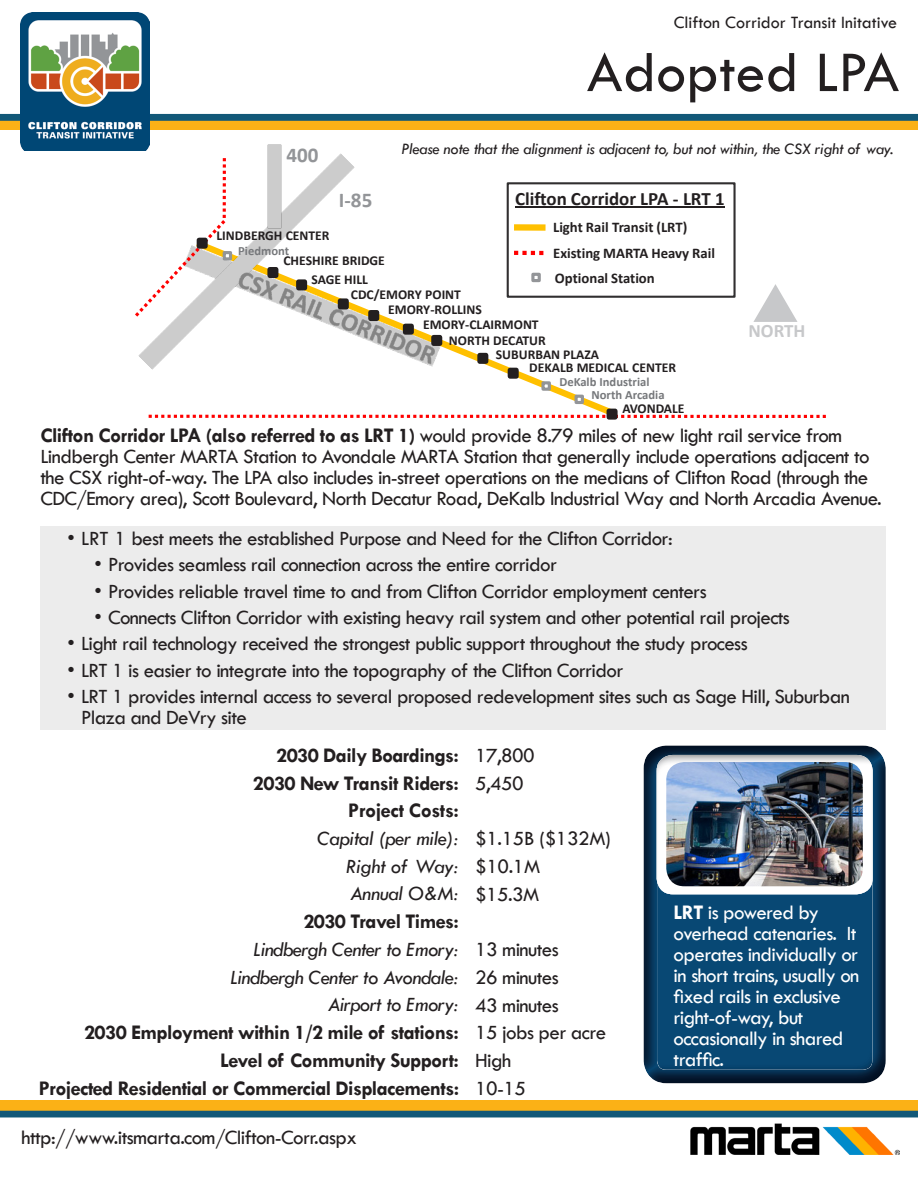
<style>
.page{position:relative;width:918px;height:1188px;background:#fff}
.page>*{position:absolute;margin:0;border:0;box-sizing:border-box;transform-origin:0 0}
.t1{font:60px "Tw Cen";color:#231f20}
.t2{font:21px/27.8px "Tw Cen";letter-spacing:-.03em;color:#231f20}
.t3{font:700 21px/27.8px "Tw Cen";letter-spacing:-.03em;color:#231f20;text-align:right}
.t4{font:21px/21px "Tw Cen";letter-spacing:-.03em;color:#fff}
.t5{font:italic 21px/27.8px "Tw Cen";letter-spacing:-.03em;color:#231f20;text-align:justify}
.t6{font:700 21px "Calibri";color:#939598}
.t7{font:700 18.9px "Calibri";color:#231f20}
.t8{font:700 18.9px "Calibri";color:#c7c8ca}
.t9{font:18px "Tw Cen";color:#231f20}
.t10{font:italic 16.5px "Tw Cen";letter-spacing:-.02em;color:#231f20}
.t11{font:700 14.7px/25.2px "Calibri";color:#231f20}
.t12{font:700 13.65px/16.4px "Calibri";color:#231f20}
.t13{font:700 12.6px/12.8px "Calibri";color:#76787b}
.s1{font-weight:700}
</style>
<div class="page">
<div style="left:1px;top:117px;width:917px;height:13px;background:#fbb116"></div>
<div style="left:0;top:1100px;width:918px;height:12px;background:#fbb116"></div>
<div style="left:0;top:1111px;width:918px;height:6px;background:#125878"></div>
<img style="left:691px;top:1123px;width:209px;height:31px">
<svg style="left:0;top:114px;width:918px;height:7px"></svg>
<div style="left:40px;top:527px;width:846px;height:203px;background:#ececec"></div>
<svg style="left:467px;top:235px;width:149px;height:184px"></svg>
<svg style="left:753px;top:284px;width:45px;height:38px"></svg>
<div style="left:507px;top:182px;width:229px;height:116px;border:2px solid #312f30"></div>
<div style="left:514px;top:224px;width:32px;height:7px;background:#ffc000"></div>
<svg style="left:514px;top:251px;width:32px;height:4px"></svg>
<hr style="left:515px;top:206px;width:210px;height:2px;background:#231f20">
<img style="left:138px;top:154px;width:216px;height:216px">
<img style="left:267px;top:145px;width:15px;height:75px">
<svg style="left:135px;top:158px;width:94px;height:162px"></svg>
<div style="left:197px;top:238px;width:11px;height:11px;border:5px solid #231f20"></div>
<div style="left:477px;top:353px;width:11px;height:11px;border:5px solid #231f20"></div>
<div style="left:508px;top:368px;width:11px;height:11px;border:5px solid #231f20"></div>
<svg style="left:149px;top:411px;width:677px;height:7px"></svg>
<div style="left:607px;top:409px;width:11px;height:11px;border:5px solid #231f20"></div>
<div style="left:533px;top:274px;width:6px;height:7px;background:#fff"></div>
<div style="left:531px;top:273px;width:10px;height:9px;border:3px solid #939598"></div>
<img style="left:215px;top:220px;width:252px;height:150px">
<div style="left:541px;top:381px;width:10px;height:10px;border:3px solid #939598"></div>
<div style="left:575px;top:395px;width:9px;height:9px;border:3px solid #939598"></div>
<img style="left:20px;top:13px;width:129px;height:138px">
<div style="left:641px;top:744px;width:246px;height:340px;background:#231f20;opacity:.5"></div>
<p class="t9" style="left:674px;top:11px;width:225px">Clifton Corridor Transit Initative</p>
<p class="t6" style="left:286px;top:142px;width:34px">400</p>
<p class="t6" style="left:339px;top:187px;width:35px">I-85</p>
<p class="t12" style="left:216px;top:227px;width:115px">LINDBERGH CENTER</p>
<p class="t12" style="left:311px;top:271px;width:58px">SAGE HILL</p>
<p class="t13" style="left:238px;top:244px;width:52px">Piedmont</p>
<p class="t12" style="left:283px;top:252px;width:103px">CHESHIRE BRIDGE</p>
<h1 class="t1" style="left:587px;top:36px;width:314px">Adopted LPA</h1>
<p class="t10" style="left:401px;top:139px;width:494px">Please note that the alignment is adjacent to, but not within, the CSX right of way.</p>
<p class="t7" style="left:515px;top:187px;width:211px">Clifton Corridor LPA - LRT 1</p>
<p class="t11" style="left:553px;top:214px;width:164px">Light Rail Transit (LRT)<br>Existing MARTA Heavy Rail</p>
<p class="t11" style="left:555px;top:265px;width:102px">Optional Station</p>
<p class="t12" style="left:351px;top:286px;width:112px">CDC/EMORY POINT</p>
<p class="t12" style="left:388px;top:301px;width:95px">EMORY-ROLLINS</p>
<p class="t12" style="left:449px;top:315px;width:98px;text-indent:-26px">EMORY-CLAIRMONT<br>NORTH DECATUR</p>
<p class="t12" style="left:496px;top:346px;width:105px">SUBURBAN PLAZA</p>
<p class="t12" style="left:529px;top:358px;width:148px">DEKALB MEDICAL CENTER</p>
<p class="t13" style="left:592px;top:375px;width:75px;text-indent:-32px">DeKalb Industrial<br>North Arcadia</p>
<p class="t12" style="left:622px;top:400px;width:64px">AVONDALE</p>
<p class="t8" style="left:748px;top:319px;width:58px">NORTH</p>
<p class="t2" style="left:40px;top:425px;width:843px;line-height:21px"><span class="s1">Clifton Corridor LPA (also referred to as LRT 1)</span> would provide 8.79 miles of new light rail service from Lindbergh Center MARTA Station to Avondale MARTA Station that generally include operations adjacent to the CSX right-of-way. The LPA also includes in-street operations on the medians of Clifton Road (through the CDC/Emory area), Scott Boulevard, North Decatur Road, DeKalb Industrial Way and North Arcadia Avenue.</p>
<p class="t2" style="left:68px;top:524px;width:607px">• LRT 1 best meets the established Purpose and Need for the Clifton Corridor:</p>
<p class="t2" style="left:95px;top:551px;width:464px">• Provides seamless rail connection across the entire corridor</p>
<p class="t2" style="left:95px;top:577px;width:614px">• Provides reliable travel time to and from Clifton Corridor employment centers</p>
<p class="t2" style="left:95px;top:604px;width:697px">• Connects Clifton Corridor with existing heavy rail system and other potential rail projects</p>
<p class="t2" style="left:68px;top:630px;width:682px">• Light rail technology received the strongest public support throughout the study process</p>
<p class="t2" style="left:68px;top:656px;width:557px">• LRT 1 is easier to integrate into the topography of the Clifton Corridor</p>
<p class="t2" style="left:81px;top:686px;width:771px;line-height:21px;text-indent:-14px">• LRT 1 provides internal access to several proposed redevelopment sites such as Sage Hill, Suburban<br>Plaza and DeVry site</p>
<p class="t3" style="left:253px;top:741px;width:208px">2030 Daily Boardings:<br>2030 New Transit Riders:<br>Project Costs:</p>
<p class="t5" style="left:346px;top:824px;width:115px;text-indent:-29px">Capital (per mile):<br>Right of Way:<br>Annual O&amp;M:</p>
<p class="t3" style="left:303px;top:907px;width:157px">2030 Travel Times:</p>
<p class="t5" style="left:230px;top:935px;width:230px;text-align:right">Lindbergh Center to Emory:<br>Lindbergh Center to Avondale:<br>Airport to Emory:</p>
<p class="t3" style="left:39px;top:1018px;width:422px">2030 Employment within 1/2 mile of stations:<br>Level of Community Support:<br>Projected Residential or Commercial Displacements:</p>
<p class="t2" style="left:22px;top:1123px;width:337px">http://www.itsmarta.com/Clifton-Corr.aspx</p>
<p class="t2" style="left:475px;top:741px;width:61px">17,800<br>5,450</p>
<p class="t2" style="left:475px;top:824px;width:137px">$1.15B ($132M) $10.1M<br>$15.3M</p>
<p class="t2" style="left:475px;top:935px;width:133px">13 minutes<br>26 minutes<br>43 minutes<br>15 jobs per acre<br>High<br>10-15</p>
<p class="t4" style="left:674px;top:902px;width:187px"><span class="s1">LRT</span> is powered by overhead catenaries. It operates individually or in short trains, usually on fixed rails in exclusive right-of-way, but occasionally in shared traffic.</p>
</div>
